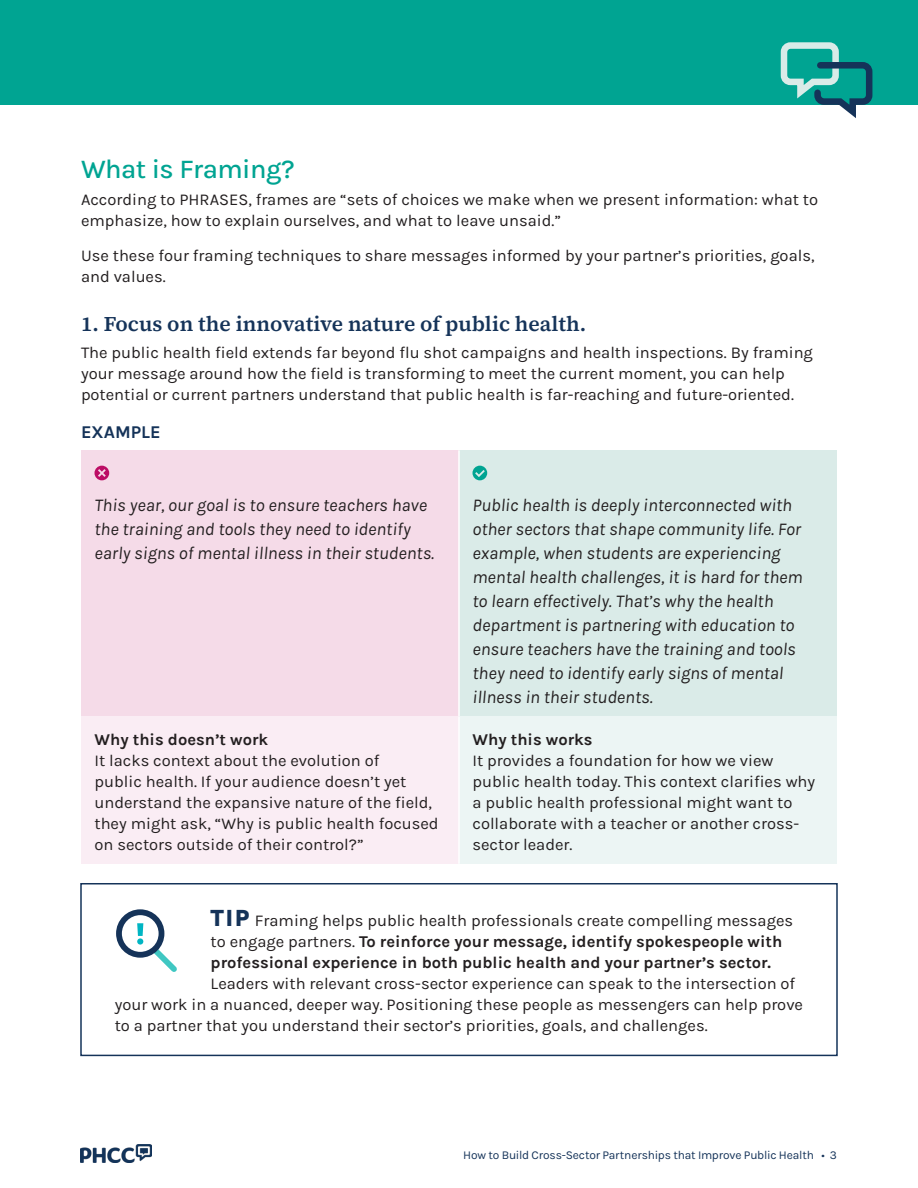
<style>
.page{position:relative;width:918px;height:1188px;background:#fff}
.page>*{position:absolute;margin:0;border:0;box-sizing:border-box;transform-origin:0 0}
.t1{font:500 27px "Karla";letter-spacing:-.02em;color:#00a492}
.t2{font:600 21px "Source Serif 4";color:#153359}
.p1_italic{font:italic 18px/24px "Karla";color:#231f20}
.t3{font:700 18px "Karla";color:#153359}
.p1{font:16.5px/21px "Karla";color:#231f20}
.Tip{font:16.5px "Karla";color:#231f20}
.Tip-2{font:700 16.5px "Karla";color:#231f20}
.p1_bold{font:700 16.5px "Karla";color:#231f20}
.t4{font:12px "Karla";letter-spacing:-.015em;color:#153359}
.s1{font-weight:800;font-size:24px;color:#153359}
.s2{font-weight:400}
</style>
<div class="page">
<div style="left:0;top:0;width:918px;height:105px;background:#00a492"></div>
<div style="left:80px;top:883px;width:758px;height:173px;border:2px solid #153359"></div>
<div style="left:81px;top:450px;width:378px;height:267px;background:#f5dbe8"></div>
<div style="left:459px;top:450px;width:378px;height:267px;background:#daebe8"></div>
<hr style="left:458px;top:450px;width:2px;height:267px;background:#fff">
<svg style="left:95px;top:466px;width:14px;height:14px"></svg>
<svg style="left:473px;top:466px;width:14px;height:14px"></svg>
<div style="left:81px;top:717px;width:378px;height:147px;background:#faedf4"></div>
<div style="left:459px;top:717px;width:378px;height:147px;background:#ecf5f4"></div>
<hr style="left:458px;top:717px;width:2px;height:147px;background:#fff">
<svg style="left:119px;top:912px;width:43px;height:43px"></svg>
<div style="left:116px;top:909px;width:48px;height:49px;border:6px solid #153359;border-radius:50%"></div>
<svg style="left:137px;top:923px;width:40px;height:49px"></svg>
<img style="left:81px;top:1144px;width:70px;height:18px">
<svg style="left:780px;top:42px;width:93px;height:76px"></svg>
<h2 class="t1" style="left:81px;top:152px;width:215px">What is Framing?</h2>
<p class="p1" style="left:81px;top:189px;width:739px">According to PHRASES, frames are “sets of choices we make when we present information: what to emphasize, how to explain ourselves, and what to leave unsaid.”</p>
<p class="p1" style="left:81px;top:244px;width:735px">Use these four framing techniques to share messages informed by your partner’s priorities, goals, and values.</p>
<h3 class="t2" style="left:81px;top:310px;width:507px">1. Focus on the innovative nature of public health.</h3>
<p class="p1" style="left:81px;top:342px;width:733px">The public health field extends far beyond flu shot campaigns and health inspections. By framing your message around how the field is transforming to meet the current moment, you can help potential or current partners understand that public health is far-reaching and future-oriented.</p>
<h4 class="t3" style="left:81px;top:420px;width:81px">EXAMPLE</h4>
<p class="p1_italic" style="left:94px;top:493px;width:341px">This year, our goal is to ensure teachers have the training and tools they need to identify early signs of mental illness in their students.</p>
<p class="p1_italic" style="left:472px;top:493px;width:332px">Public health is deeply interconnected with other sectors that shape community life. For example, when students are experiencing mental health challenges, it is hard for them to learn effectively. That’s why the health department is partnering with education to ensure teachers have the training and tools they need to identify early signs of mental illness in their students.</p>
<p class="p1_bold" style="left:94px;top:729px;width:175px">Why this doesn’t work</p>
<p class="p1" style="left:94px;top:750px;width:346px">It lacks context about the evolution of<br>public health. If your audience doesn’t yet understand the expansive nature of the field, they might ask, “Why is public health focused on sectors outside of their control?”</p>
<p class="p1_bold" style="left:472px;top:729px;width:122px">Why this works</p>
<p class="p1" style="left:472px;top:750px;width:344px">It provides a foundation for how we view public health today. This context clarifies why a public health professional might want to collaborate with a teacher or another cross&shy;sector leader.</p>
<p class="Tip" style="left:211px;top:910px;width:584px"><span class="s1">TIP</span> Framing helps public health professionals create compelling messages</p>
<p class="Tip-2" style="left:211px;top:931px;width:573px"><span class="s2">to engage partners.</span> To reinforce your message, identify spokespeople with</p>
<p class="Tip-2" style="left:211px;top:952px;width:562px">professional experience in both public health and your partner’s sector.</p>
<p class="Tip" style="left:211px;top:973px;width:586px">Leaders with relevant cross-sector experience can speak to the intersection of</p>
<p class="Tip" style="left:115px;top:994px;width:690px">your work in a nuanced, deeper way. Positioning these people as messengers can help prove</p>
<p class="Tip" style="left:115px;top:1015px;width:594px">to a partner that you understand their sector’s priorities, goals, and challenges.</p>
<p class="t4" style="left:463px;top:1147px;width:375px">How to Build Cross-Sector Partnerships that Improve Public Health • 3</p>
</div>
